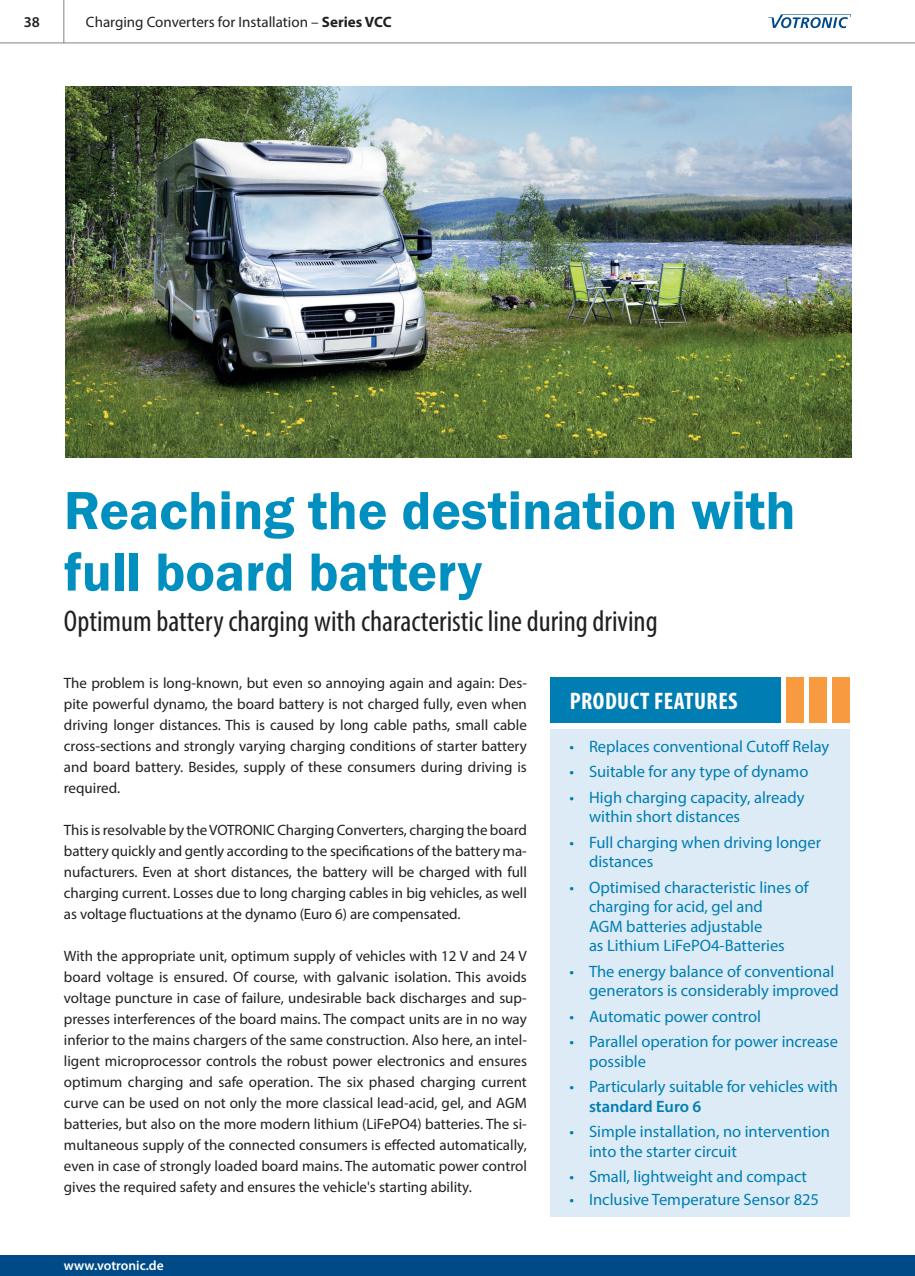
<style>
.page{position:relative;width:915px;height:1276px;background:#fff}
.page>*{position:absolute;margin:0;border:0;box-sizing:border-box;transform-origin:0 0}
.t1{font:600 55.5px/61.5px "Franklin Gothic";color:#008fbf}
.t2{font:condensed 30px "Myriad Pro";color:#231f20}
.t3{font:700 condensed 24px "Myriad Pro";letter-spacing:.02em;color:#fff}
.t4{font:16.5px/19.5px "Myriad Pro";color:#007db3}
.t5{font:600 16.5px "Myriad Pro";color:#007db3}
.t6{font:15px/21px "Myriad Pro";color:#231f20;text-align:justify}
.t7{font:600 15px "Myriad Pro";color:#231f20}
.t8{font:600 13.5px "Myriad Pro";color:#fff}
.s1{font-weight:700}
</style>
<div class="page">
<div style="left:0;top:1254px;width:914px;height:22px;background:#004b87"></div>
<hr style="left:0;top:43px;width:914px;height:1px;background:#808285">
<hr style="left:64px;top:0;width:1px;height:43px;background:#808285">
<svg style="left:768px;top:14px;width:82px;height:14px"></svg>
<div style="left:550px;top:677px;width:231px;height:46px;background:#007db3"></div>
<div style="left:786px;top:677px;width:17px;height:46px;background:#f89a3f"></div>
<div style="left:809px;top:677px;width:17px;height:46px;background:#f89a3f"></div>
<div style="left:832px;top:677px;width:17px;height:46px;background:#f89a3f"></div>
<div style="left:550px;top:729px;width:299px;height:487px;background:#dcebf5"></div>
<img style="left:65px;top:86px;width:785px;height:371px">
<p class="t7" style="left:24px;top:12px;width:18px">38</p>
<p class="t6" style="left:86px;top:11px;width:307px">Charging Converters for Installation – <span class="s1">Series VCC</span></p>
<h1 class="t1" style="left:64px;top:480px;width:733px">Reaching the destination with full board battery</h1>
<h2 class="t2" style="left:64px;top:603px;width:595px">Optimum battery charging with characteristic line during driving</h2>
<p class="t6" style="left:64px;top:672px;width:464px">The problem is long-known, but even so annoying again and again: Des&shy;pite powerful dynamo, the board battery is not charged fully, even when driving longer distances. This is caused by long cable paths, small cable cross-sections and strongly varying charging conditions of starter battery and board battery. Besides, supply of these consumers during driving is required.</p>
<p class="t6" style="left:64px;top:819px;width:464px">This is resolvable by the VOTRONIC Charging Converters, charging the board battery quickly and gently according to the specifications of the battery ma&shy;nufacturers. Even at short distances, the battery will be charged with full charging current. Losses due to long charging cables in big vehicles, as well as voltage fluctuations at the dynamo (Euro 6) are compensated.</p>
<p class="t6" style="left:64px;top:945px;width:464px">With the appropriate unit, optimum supply of vehicles with 12 V and 24 V board voltage is ensured. Of course, with galvanic isolation. This avoids voltage puncture in case of failure, undesirable back discharges and sup&shy;presses interferences of the board mains. The compact units are in no way inferior to the mains chargers of the same construction. Also here, an intel&shy;ligent microprocessor controls the robust power electronics and ensures optimum charging and safe operation. The six phased charging current curve can be used on not only the more classical lead-acid, gel, and AGM batteries, but also on the more modern lithium (LiFePO4) batteries. The si&shy;multaneous supply of the connected consumers is effected automatically, even in case of strongly loaded board mains. The automatic power control gives the required safety and ensures the vehicle's starting ability.</p>
<p class="t8" style="left:64px;top:1256px;width:101px">www.votronic.de</p>
<h3 class="t3" style="left:569px;top:686px;width:169px">PRODUCT FEATURES</h3>
<p class="t4" style="left:569px;top:736px;width:261px">• Replaces conventional Cutoff Relay</p>
<p class="t4" style="left:569px;top:761px;width:240px">• Suitable for any type of dynamo</p>
<p class="t4" style="left:588px;top:787px;width:217px;text-indent:-20px">• High charging capacity, already within short distances</p>
<p class="t4" style="left:588px;top:832px;width:233px;text-indent:-20px">• Full charging when driving longer distances</p>
<p class="t4" style="left:588px;top:877px;width:221px;text-indent:-20px">• Optimised characteristic lines of charging for acid, gel and<br>AGM batteries adjustable<br>as Lithium LiFePO4-Batteries</p>
<p class="t4" style="left:569px;top:961px;width:271px;text-align:right">• The energy balance of conventional generators is considerably improved</p>
<p class="t4" style="left:569px;top:1006px;width:193px">• Automatic power control</p>
<p class="t4" style="left:588px;top:1031px;width:250px;text-indent:-20px">• Parallel operation for power increase possible</p>
<p class="t4" style="left:569px;top:1076px;width:270px">• Particularly suitable for vehicles with</p>
<p class="t5" style="left:588px;top:1095px;width:114px">standard Euro 6</p>
<p class="t4" style="left:588px;top:1121px;width:242px;text-indent:-20px">• Simple installation, no intervention into the starter circuit</p>
<p class="t4" style="left:569px;top:1166px;width:239px">• Small, lightweight and compact</p>
<p class="t4" style="left:569px;top:1189px;width:251px">• Inclusive Temperature Sensor 825</p>
</div>
